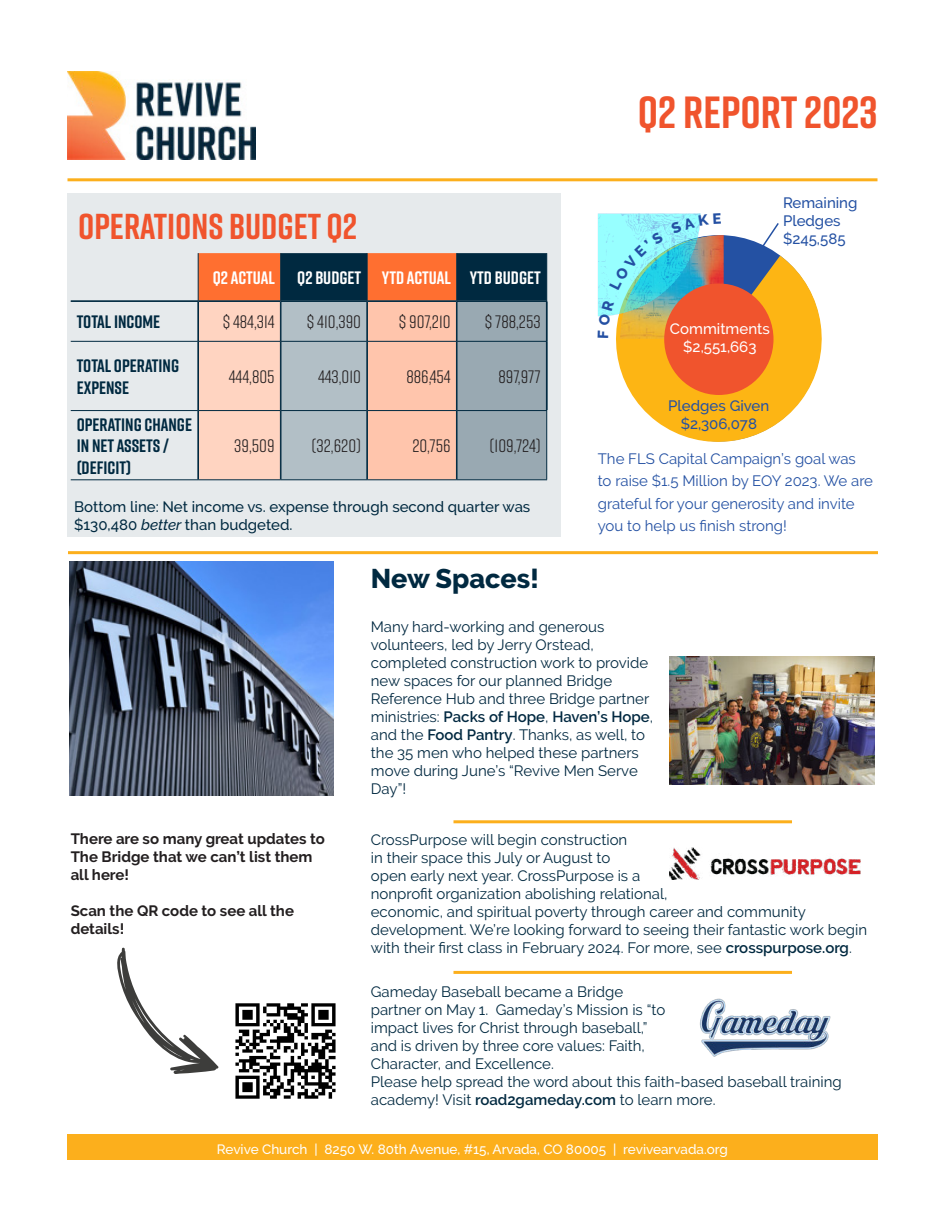
<style>
.page{position:relative;width:945px;height:1215px;background:#fff}
.page>*{position:absolute;margin:0;border:0;box-sizing:border-box;transform-origin:0 0}
.t1{font:700 45px "Rift";color:#f0542d}
.t2{font:700 36px "Rift";color:#f0542d}
.t3{font:800 27px "Raleway";color:#002940}
.t4{font:18px "Rift";color:#231f20}
.t5{font:700 18px/21.6px "Rift";color:#002940}
.t6{font:700 18px "Rift";color:#fff}
.t7{font:15px/18px "Raleway";color:#002940}
.t8{font:15px/18px "Raleway";color:#012840}
.t9{font:15px/22.5px "Raleway";color:#2451a3}
.t10{font:700 15px/18px "Raleway";color:#231f20}
.t11{font:500 15px/18px "Raleway";color:#002940}
.t12{font:500 15px/18px "Raleway";color:#2451a3}
.t13{font:500 15px/18px "Raleway";color:#fff;text-align:center}
.t14{font:500 13.5px "Raleway";color:#fff}
.s1{font-style:italic}
.s2{font-weight:600}
</style>
<div class="page">
<div style="left:68px;top:194px;width:493px;height:343px;background:#e6eaec"></div>
<div style="left:68px;top:1135px;width:810px;height:25px;background:#fcaf1c"></div>
<hr style="left:68px;top:178px;width:810px;height:3px;background:#fcaf1c">
<svg style="left:616px;top:236px;width:206px;height:206px;fill:#fdb514"></svg>
<svg style="left:734px;top:223px;width:46px;height:65px"></svg>
<img style="left:669px;top:657px;width:206px;height:127px">
<div style="left:664px;top:284px;width:110px;height:111px;background:#f0542d;border-radius:50%"></div>
<svg style="left:199px;top:253px;width:347px;height:226px;background:#bea59c"></svg>
<hr style="left:71px;top:301px;width:127px;height:1px;background:#002940">
<hr style="left:198px;top:301px;width:83px;height:1px;background:#002940">
<hr style="left:281px;top:301px;width:86px;height:1px;background:#002940">
<hr style="left:367px;top:301px;width:90px;height:1px;background:#002940">
<hr style="left:457px;top:301px;width:90px;height:1px;background:#002940">
<hr style="left:71px;top:341px;width:127px;height:1px;background:#002940">
<hr style="left:199px;top:341px;width:81px;height:1px;background:#002940">
<hr style="left:281px;top:341px;width:86px;height:1px;background:#002940">
<hr style="left:368px;top:341px;width:88px;height:1px;background:#002940">
<hr style="left:457px;top:341px;width:89px;height:1px;background:#002940">
<hr style="left:71px;top:410px;width:127px;height:1px;background:#002940">
<hr style="left:199px;top:410px;width:81px;height:1px;background:#002940">
<hr style="left:281px;top:410px;width:86px;height:1px;background:#002940">
<hr style="left:368px;top:410px;width:88px;height:1px;background:#002940">
<hr style="left:457px;top:410px;width:90px;height:1px;background:#002940">
<hr style="left:71px;top:479px;width:127px;height:1px;background:#002940">
<hr style="left:198px;top:479px;width:83px;height:1px;background:#002940">
<hr style="left:281px;top:479px;width:86px;height:1px;background:#002940">
<hr style="left:367px;top:479px;width:90px;height:1px;background:#002940">
<hr style="left:457px;top:479px;width:90px;height:1px;background:#002940">
<hr style="left:198px;top:302px;width:1px;height:39px;background:#002940">
<hr style="left:280px;top:302px;width:1px;height:39px;background:#002940">
<hr style="left:281px;top:302px;width:1px;height:39px;background:#002940">
<hr style="left:367px;top:302px;width:1px;height:39px;background:#002940">
<hr style="left:456px;top:302px;width:1px;height:39px;background:#002940">
<hr style="left:457px;top:302px;width:1px;height:39px;background:#002940">
<hr style="left:198px;top:341px;width:1px;height:70px;background:#002940">
<hr style="left:280px;top:341px;width:1px;height:70px;background:#002940">
<hr style="left:281px;top:341px;width:1px;height:70px;background:#002940">
<hr style="left:367px;top:341px;width:1px;height:70px;background:#002940">
<hr style="left:456px;top:341px;width:1px;height:70px;background:#002940">
<hr style="left:457px;top:341px;width:1px;height:70px;background:#002940">
<hr style="left:198px;top:411px;width:1px;height:68px;background:#002940">
<hr style="left:280px;top:411px;width:1px;height:68px;background:#002940">
<hr style="left:281px;top:411px;width:1px;height:68px;background:#002940">
<hr style="left:367px;top:411px;width:1px;height:68px;background:#002940">
<hr style="left:456px;top:411px;width:1px;height:68px;background:#002940">
<hr style="left:457px;top:411px;width:1px;height:68px;background:#002940">
<hr style="left:546px;top:302px;width:1px;height:39px;background:#002940">
<hr style="left:547px;top:302px;width:1px;height:39px;background:#002940">
<hr style="left:546px;top:341px;width:1px;height:69px;background:#002940">
<hr style="left:547px;top:341px;width:1px;height:69px;background:#002940">
<hr style="left:546px;top:411px;width:1px;height:68px;background:#002940">
<hr style="left:198px;top:253px;width:1px;height:48px;background:#002940">
<hr style="left:280px;top:253px;width:1px;height:48px;background:#002940">
<hr style="left:367px;top:253px;width:1px;height:48px;background:#002940">
<hr style="left:456px;top:253px;width:1px;height:48px;background:#002940">
<hr style="left:546px;top:253px;width:1px;height:48px;background:#002940">
<hr style="left:68px;top:551px;width:810px;height:3px;background:#fcaf1c">
<img style="left:235px;top:1003px;width:101px;height:96px">
<img style="left:68px;top:72px;width:187px;height:87px">
<img style="left:669px;top:847px;width:192px;height:32px">
<img style="left:700px;top:998px;width:131px;height:59px">
<img style="left:69px;top:561px;width:265px;height:234px">
<hr style="left:454px;top:820px;width:338px;height:3px;background:#fcaf1c">
<hr style="left:454px;top:971px;width:338px;height:3px;background:#fcaf1c">
<svg style="left:117px;top:947px;width:102px;height:127px"></svg>
<img style="left:598px;top:213px;width:123px;height:125px">
<h2 class="t2" style="left:78px;top:211px;width:280px">OPERATIONS BUDGET Q2</h2>
<p class="t6" style="left:213px;top:270px;width:330px">Q2 ACTUAL Q2 BUDGET YTD ACTUAL YTD BUDGET</p>
<p class="t5" style="left:77px;top:312px;width:85px">TOTAL INCOME</p>
<p class="t4" style="left:223px;top:314px;width:54px">$ 484,314</p>
<p class="t4" style="left:307px;top:314px;width:56px">$ 410,390</p>
<p class="t4" style="left:399px;top:314px;width:53px">$ 907,210</p>
<p class="t4" style="left:485px;top:314px;width:57px">$ 788,253</p>
<p class="t5" style="left:77px;top:356px;width:104px">TOTAL OPERATING<br>EXPENSE</p>
<p class="t4" style="left:229px;top:369px;width:47px">444,805</p>
<p class="t4" style="left:318px;top:369px;width:45px">443,010</p>
<p class="t4" style="left:406px;top:369px;width:46px">886,454</p>
<p class="t4" style="left:498px;top:369px;width:44px">897,977</p>
<p class="t5" style="left:77px;top:415px;width:117px">OPERATING CHANGE<br>IN NET ASSETS / (DEFICIT)</p>
<p class="t4" style="left:234px;top:438px;width:42px">39,509</p>
<p class="t4" style="left:312px;top:438px;width:51px">(32,620)</p>
<p class="t4" style="left:412px;top:438px;width:40px">20,756</p>
<p class="t4" style="left:490px;top:438px;width:53px">(109,724)</p>
<p class="t11" style="left:74px;top:499px;width:458px">Bottom line: Net income vs. expense through second quarter was $130,480 <span class="s1">better</span> than budgeted.</p>
<h3 class="t3" style="left:371px;top:563px;width:170px">New Spaces!</h3>
<h1 class="t1" style="left:638px;top:93px;width:241px">Q2 REPORT 2023</h1>
<p class="t12" style="left:783px;top:194px;width:76px">Remaining<br>Pledges $245,585</p>
<p class="t13" style="left:670px;top:321px;width:101px">Commitments $2,551,663</p>
<p class="t12" style="left:668px;top:398px;width:103px;text-align:center">Pledges Given $2,306,078</p>
<p class="t9" style="left:598px;top:448px;width:277px">The FLS Capital Campaign’s goal was to raise $1.5 Million by EOY 2023. We are grateful for your generosity and invite you to help us finish strong!</p>
<p class="t10" style="left:71px;top:831px;width:256px">There are so many great updates to<br>The Bridge that we can’t list them all here!</p>
<p class="t10" style="left:71px;top:903px;width:225px">Scan the QR code to see all the details!</p>
<p class="t8" style="left:371px;top:619px;width:284px">Many hard-working and generous volunteers, led by Jerry Orstead, completed construction work to provide new spaces for our planned Bridge Reference Hub and three Bridge partner ministries: <span class="s2">Packs of Hope</span>, <span class="s2">Haven’s Hope</span>, and the <span class="s2">Food Pantry</span>. Thanks, as well, to the 35 men who helped these partners move during June’s “Revive Men Serve Day”!</p>
<p class="t7" style="left:371px;top:831px;width:498px">CrossPurpose will begin construction<br>in their space this July or August to<br>open early next year. CrossPurpose is a<br>nonprofit organization abolishing relational,<br>economic, and spiritual poverty through career and community development. We’re looking forward to seeing their fantastic work begin with their first class in February 2024. For more, see <span class="s2">crosspurpose.org</span>.</p>
<p class="t7" style="left:371px;top:984px;width:472px">Gameday Baseball became a Bridge<br>partner on May 1. Gameday’s Mission is “to<br>impact lives for Christ through baseball,”<br>and is driven by three core values: Faith,<br>Character, and Excellence.<br>Please help spread the word about this faith-based baseball training academy! Visit <span class="s2">road2gameday.com</span> to learn more.</p>
<p class="t14" style="left:217px;top:1143px;width:513px">Revive Church | 8250 W. 80th Avenue, #15, Arvada, CO 80005 | revivearvada.org</p>
</div>
